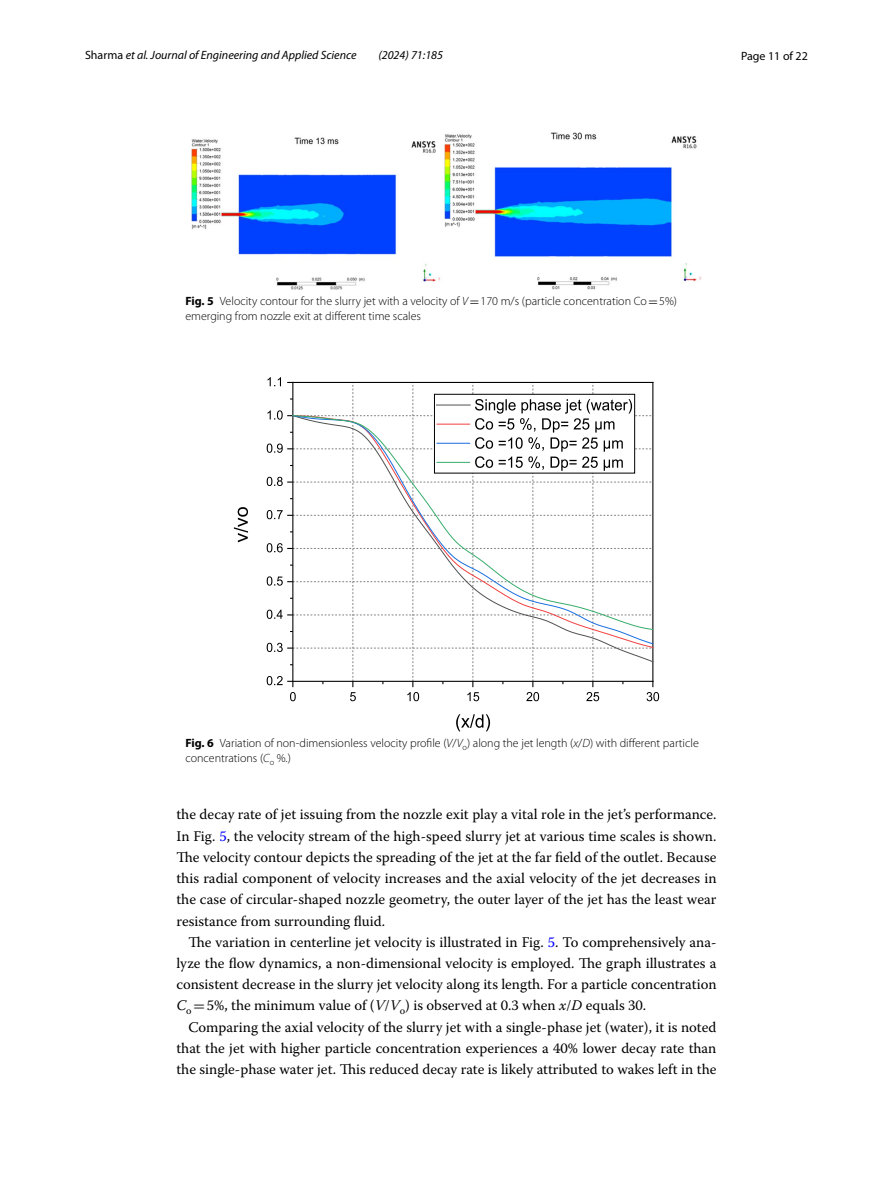
<style>
.page{position:relative;width:893px;height:1187px;background:#fff}
.page>*{position:absolute;margin:0;border:0;box-sizing:border-box;transform-origin:0 0}
.t1{font:14.7px/21.3px "Warnock Pro";color:#000;text-align:justify}
.t2{font:300 12px/15px "Myriad Pro";color:#000}
.t3{font:italic 12px "Myriad Pro";color:#000}
.t4{font:12px "Myriad Pro";color:#000}
.s1{font-style:normal}
.s2{font-weight:700}
.s3{font-style:italic}
.s4{font-family:"MTSY";font-weight:400}
.s5{color:#00f}
.s6{font-family:"Warnock Pro It 7"}
.s7{font-family:"MTSY"}
</style>
<div class="page">
<img style="left:191px;top:133px;width:510px;height:156px">
<svg style="left:234px;top:507px;width:14px;height:35px"></svg>
<svg style="left:456px;top:714px;width:34px;height:17px"></svg>
<svg style="left:267px;top:377px;width:392px;height:324px"></svg>
<p class="t3" style="left:85px;top:48px;width:273px"><span class="s1">Sharma</span> et al. Journal of Engineering and Applied Science</p>
<p class="t3" style="left:378px;top:48px;width:66px">(2024) 71:185</p>
<p class="t4" style="left:741px;top:48px;width:68px">Page 11 of 22</p>
<p class="t2" style="left:185px;top:293px;width:493px"><span class="s2">Fig. 5</span> Velocity contour for the slurry jet with a velocity of <span class="s3">V</span><span class="s4">=</span>170 m/s (particle concentration Co<span class="s4">=</span>5%) emerging from nozzle exit at different time scales</p>
<p class="t2" style="left:185px;top:735px;width:515px"><span class="s2">Fig. 6</span> Variation of non-dimensionless velocity profile (<span class="s3">V</span>/<span class="s3">V</span><sub>o</sub>) along the jet length (<span class="s3">x</span>/<span class="s3">D</span>) with different particle concentrations (<span class="s3">C</span><sub>o</sub> %.)</p>
<p class="t1" style="left:176px;top:803px;width:542px">the decay rate of jet issuing from the nozzle exit play a vital role in the jet’s performance.<br>In Fig. <span class="s5">5</span>, the velocity stream of the high-speed slurry jet at various time scales is shown.<br>The velocity contour depicts the spreading of the jet at the far field of the outlet. Because this radial component of velocity increases and the axial velocity of the jet decreases in the case of circular-shaped nozzle geometry, the outer layer of the jet has the least wear resistance from surrounding fluid.</p>
<p class="t1" style="left:176px;top:931px;width:542px;text-indent:12px">The variation in centerline jet velocity is illustrated in Fig. <span class="s5">5</span>. To comprehensively ana&shy;lyze the flow dynamics, a non-dimensional velocity is employed. The graph illustrates a consistent decrease in the slurry jet velocity along its length. For a particle concentration <span class="s6">C</span><sub>o</sub> <span class="s7">=</span>5%, the minimum value of (<span class="s6">V</span>/<span class="s6">V</span><sub>o</sub>) is observed at 0.3 when <span class="s6">x</span>/<span class="s6">D</span> equals 30.</p>
<p class="t1" style="left:176px;top:1015px;width:542px;text-indent:12px">Comparing the axial velocity of the slurry jet with a single-phase jet (water), it is noted that the jet with higher particle concentration experiences a 40% lower decay rate than the single-phase water jet. This reduced decay rate is likely attributed to wakes left in the</p>
</div>
